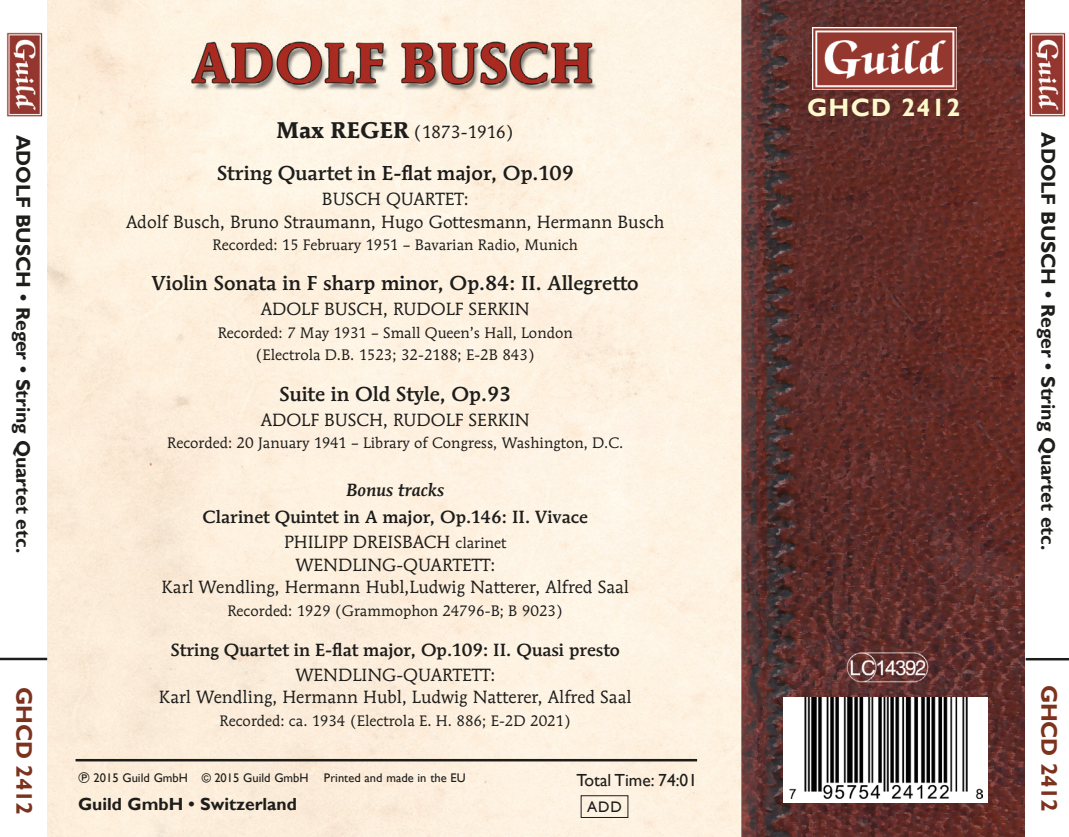
<style>
.page{position:relative;width:1069px;height:837px;background:#fff}
.page>*{position:absolute;margin:0;border:0;box-sizing:border-box;transform-origin:0 0}
.t1{font:700 25px "Gill Sans";letter-spacing:.05em;color:#fffacc}
.t2{font:700 22.5px "Gill Sans";letter-spacing:-.01em;color:#7c321d}
.t3{font:500 20px "Mendoza Roman";color:#1d1d1b}
.t4{font:700 19.5px "Gill Sans";letter-spacing:-.005em;color:#1d1d1b}
.t5{font:17.5px/22.5px "Mendoza Roman";color:#1d1d1b;text-align:center}
.t6{font:500 17.5px/27.5px "Mendoza Roman";color:#1d1d1b;text-align:center}
.t7{font:700 17.5px "Gill Sans";color:#1d1d1b}
.t8{font:17.5px "Mendoza Roman";letter-spacing:-.035em;color:#1d1d1b}
.t9{font:17.5px "Gill Sans";color:#1d1d1b}
.t10{font:15.25px "Gill Sans";color:#1d1d1b}
.t11{font:15px/22.5px "Mendoza Roman";color:#1d1d1b;text-align:center}
.t12{font:12.5px "Gill Sans";color:#1d1d1b}
.s1{font-size:20px}
.s2{font-weight:700;font-size:22.5px}
.s3{color:#191919}
.s4{font-style:italic}
.s5{font-size:15px}
.s6{font-weight:400}
</style>
<div class="page">
<img style="left:47px;top:0;width:977px;height:836px">
<img style="left:812px;top:28px;width:145px;height:62px">
<hr style="left:76px;top:758px;width:621px;height:3px;background:#1d1d1b">
<hr style="left:0;top:657px;width:47px;height:3px;background:#1d1d1b">
<hr style="left:1025px;top:657px;width:44px;height:3px;background:#1d1d1b">
<div style="left:783px;top:697px;width:205px;height:105px;background:#fff"></div>
<img style="left:789px;top:697px;width:193px;height:101px">
<img style="left:6px;top:32px;width:37px;height:85px">
<img style="left:1029px;top:32px;width:37px;height:85px">
<div style="left:581px;top:795px;width:47px;height:22px;border:1px solid #1d1d1b"></div>
<svg style="left:79px;top:772px;width:10px;height:11px"></svg>
<p class="t4" style="left:35px;top:135px;width:419px;rotate:90deg"><span class="s1">ADOLF BUSCH •</span> Reger • String Quartet etc.</p>
<h2 class="t2" style="left:37px;top:687px;width:129px;rotate:90deg">GHCD 2412</h2>
<p class="t8" style="left:276px;top:121px;width:239px"><span class="s2">Max REGER</span> (1873-1916)</p>
<h3 class="t3" style="left:217px;top:161px;width:359px">String Quartet in <span class="s3">E-flat major,</span> Op.109</h3>
<p class="t5" style="left:126px;top:188px;width:540px">Busch Quartet:<br>Adolf Busch, Bruno Straumann, Hugo Gottesmann, Hermann Busch</p>
<p class="t11" style="left:213px;top:234px;width:367px">Recorded: 15 February 1951 – Bavarian Radio, Munich</p>
<h3 class="t3" style="left:152px;top:271px;width:488px">Violin Sonata in <span class="s3">F sharp minor</span>, Op.84: II. Allegretto</h3>
<p class="t5" style="left:261px;top:298px;width:270px">Adolf Busch, Rudolf Serkin</p>
<p class="t11" style="left:218px;top:321px;width:357px">Recorded: 7 May 1931 – Small Queen’s Hall, London (Electrola D.B. 1523; 32-2188; E-2B 843)</p>
<h3 class="t3" style="left:279px;top:381px;width:234px">Suite in Old Style, Op.93</h3>
<p class="t5" style="left:261px;top:408px;width:270px">Adolf Busch, Rudolf Serkin</p>
<p class="t11" style="left:167px;top:431px;width:457px">Recorded: 20 January 1941 – Library of Congress, Washington, D.C.</p>
<p class="t6" style="left:203px;top:475px;width:387px"><span class="s4">Bonus tracks<br></span>Clarinet Quintet in <span class="s3">A major</span>, Op.146: II. Vivace</p>
<p class="t5" style="left:161px;top:530px;width:469px">Philipp Dreisbach <span class="s5">clarinet<br></span>Wendling-Quartett:<br>Karl Wendling, Hermann Hubl,Ludwig Natterer, Alfred Saal</p>
<p class="t11" style="left:227px;top:599px;width:337px">Recorded: 1929 (Grammophon 24796-B; B 9023)</p>
<p class="t6" style="left:171px;top:636px;width:451px;line-height:25px">String Quartet in <span class="s3">E-flat major</span>, Op.109: II. Quasi presto<br><span class="s6">Wendling-Quartett:</span></p>
<p class="t5" style="left:159px;top:685px;width:474px">Karl Wendling, Hermann Hubl, Ludwig Natterer, Alfred Saal</p>
<p class="t11" style="left:220px;top:709px;width:353px">Recorded: ca. 1934 (Electrola E. H. 886; E-2D 2021)</p>
<p class="t12" style="left:94px;top:770px;width:373px">2015 Guild GmbH © 2015 Guild GmbH Printed and made in the EU</p>
<p class="t7" style="left:78px;top:793px;width:220px">Guild GmbH • Switzerland</p>
<p class="t9" style="left:576px;top:769px;width:122px">Total Time: 74:01</p>
<p class="t10" style="left:587px;top:797px;width:36px">ADD</p>
<h1 class="t1" style="left:807px;top:92px;width:155px">GHCD 2412</h1>
<p class="t4" style="left:1059px;top:132px;width:419px;rotate:90deg"><span class="s1">ADOLF BUSCH •</span> Reger • String Quartet etc.</p>
<h2 class="t2" style="left:1062px;top:684px;width:129px;rotate:90deg">GHCD 2412</h2>
</div>
